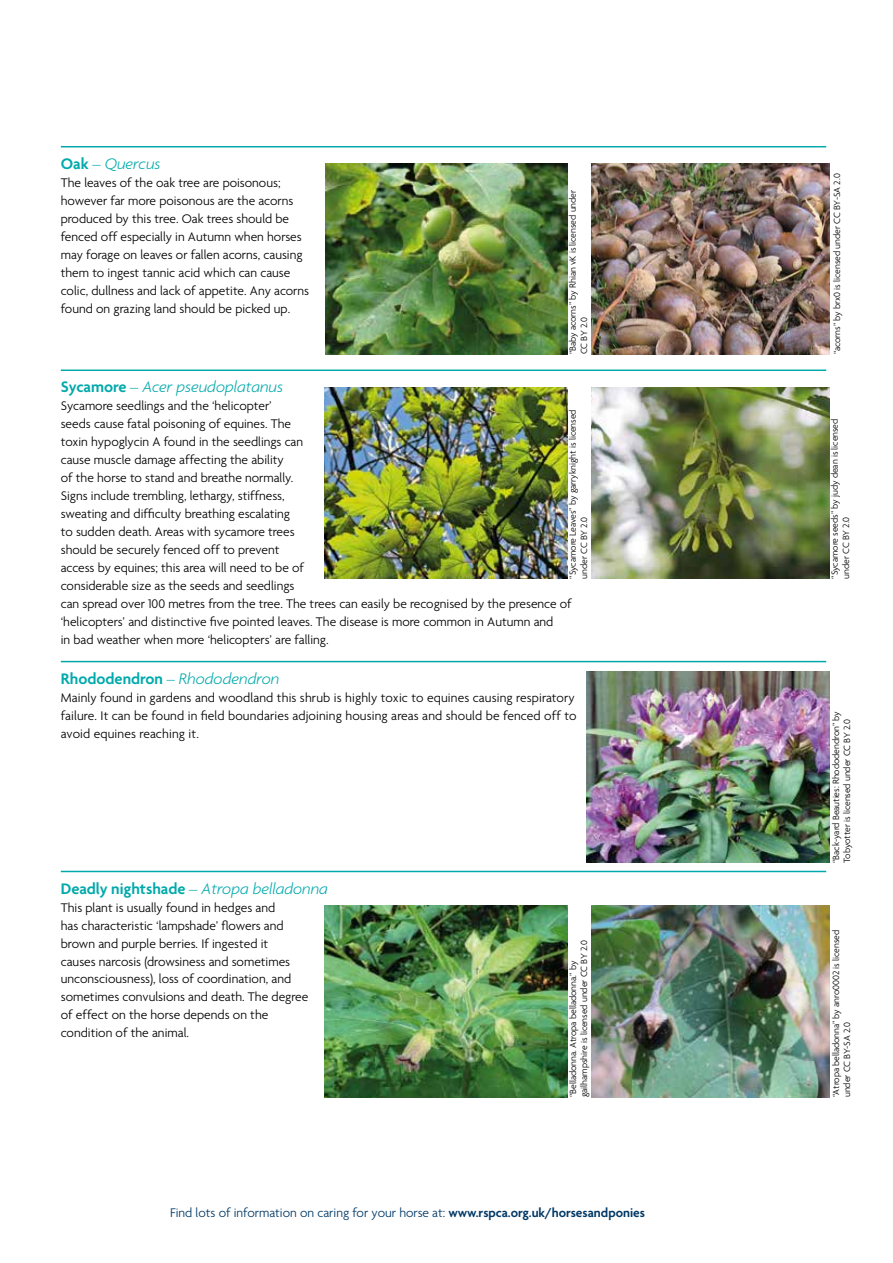
<style>
.page{position:relative;width:893px;height:1263px;background:#fff}
.page>*{position:absolute;margin:0;border:0;box-sizing:border-box;transform-origin:0 0}
.t1{font:italic 300 16.5px "Agenda";color:#00a9ab}
.t2{font:300 13.5px/18px "Agenda";color:#000}
.t3{font:300 13.5px "Agenda";color:#003865}
.t4{font:300 9.75px/11.2px "Agenda";letter-spacing:-.005em;color:#000}
.s1{font-weight:600;font-style:normal}
.s2{font-weight:600}
</style>
<div class="page">
<hr style="left:61px;top:146px;width:765px;height:1px;background:#00a9ab">
<hr style="left:61px;top:369px;width:765px;height:2px;background:#00a9ab">
<hr style="left:61px;top:661px;width:765px;height:1px;background:#00a9ab">
<hr style="left:61px;top:871px;width:765px;height:1px;background:#00a9ab">
<img style="left:325px;top:163px;width:242px;height:191px">
<img style="left:591px;top:163px;width:238px;height:191px">
<img style="left:325px;top:387px;width:242px;height:192px">
<img style="left:591px;top:387px;width:238px;height:192px">
<img style="left:586px;top:671px;width:243px;height:192px">
<img style="left:325px;top:906px;width:242px;height:191px">
<img style="left:591px;top:906px;width:238px;height:191px">
<p class="t1" style="left:61px;top:154px;width:101px"><span class="s1">Oak</span> – Quercus</p>
<p class="t2" style="left:61px;top:173px;width:250px">The leaves of the oak tree are poisonous; however far more poisonous are the acorns produced by this tree. Oak trees should be fenced off especially in Autumn when horses may forage on leaves or fallen acorns, causing them to ingest tannic acid which can cause colic, dullness and lack of appetite. Any acorns found on grazing land should be picked up.</p>
<p class="t4" style="left:567px;top:354px;width:166px;rotate:-90deg">“Baby acorns” by Rhian vK is licensed under<br>CC BY 2.0</p>
<p class="t4" style="left:831px;top:354px;width:182px;rotate:-90deg">“acorns” by brx0 is licensed under CC BY-SA 2.0</p>
<p class="t1" style="left:61px;top:377px;width:224px"><span class="s1">Sycamore</span> – Acer pseudoplatanus</p>
<p class="t2" style="left:61px;top:397px;width:512px">Sycamore seedlings and the ‘helicopter’<br>seeds cause fatal poisoning of equines. The<br>toxin hypoglycin A found in the seedlings can<br>cause muscle damage affecting the ability<br>of the horse to stand and breathe normally.<br>Signs include trembling, lethargy, stiffness,<br>sweating and difficulty breathing escalating<br>to sudden death. Areas with sycamore trees<br>should be securely fenced off to prevent<br>access by equines; this area will need to be of<br>considerable size as the seeds and seedlings<br>can spread over 100 metres from the tree. The trees can easily be recognised by the presence of ‘helicopters’ and distinctive five pointed leaves. The disease is more common in Autumn and<br>in bad weather when more ‘helicopters’ are falling.</p>
<p class="t1" style="left:61px;top:669px;width:220px"><span class="s1">Rhododendron</span> – Rhododendron</p>
<p class="t2" style="left:61px;top:688px;width:517px">Mainly found in gardens and woodland this shrub is highly toxic to equines causing respiratory failure. It can be found in field boundaries adjoining housing areas and should be fenced off to avoid equines reaching it.</p>
<p class="t4" style="left:567px;top:579px;width:171px;rotate:-90deg">“Sycamore Leaves” by garryknight is licensed under CC BY 2.0</p>
<p class="t4" style="left:829px;top:579px;width:162px;rotate:-90deg">“Sycamore seeds” by judy dean is licensed under CC BY 2.0</p>
<p class="t4" style="left:830px;top:863px;width:153px;rotate:-90deg">“Back-yard Beauties: Rhododendron” by<br>Tobyotter is licensed under CC BY 2.0</p>
<p class="t1" style="left:61px;top:878px;width:269px"><span class="s1">Deadly nightshade</span> – Atropa belladonna</p>
<p class="t2" style="left:61px;top:898px;width:249px">This plant is usually found in hedges and<br>has characteristic ‘lampshade’ flowers and brown and purple berries. If ingested it<br>causes narcosis (drowsiness and sometimes unconsciousness), loss of coordination, and sometimes convulsions and death. The degree of effect on the horse depends on the condition of the animal.</p>
<p class="t4" style="left:567px;top:1097px;width:158px;rotate:-90deg">“Belladonna. Atropa belladonna.” by gailhampshire is licensed under CC BY 2.0</p>
<p class="t4" style="left:830px;top:1097px;width:168px;rotate:-90deg">“Atropa belladonna” by anro0002 is licensed under CC BY-SA 2.0</p>
<p class="t3" style="left:170px;top:1205px;width:476px">Find lots of information on caring for your horse at: <span class="s2">www.rspca.org.uk/horsesandponies</span></p>
</div>
